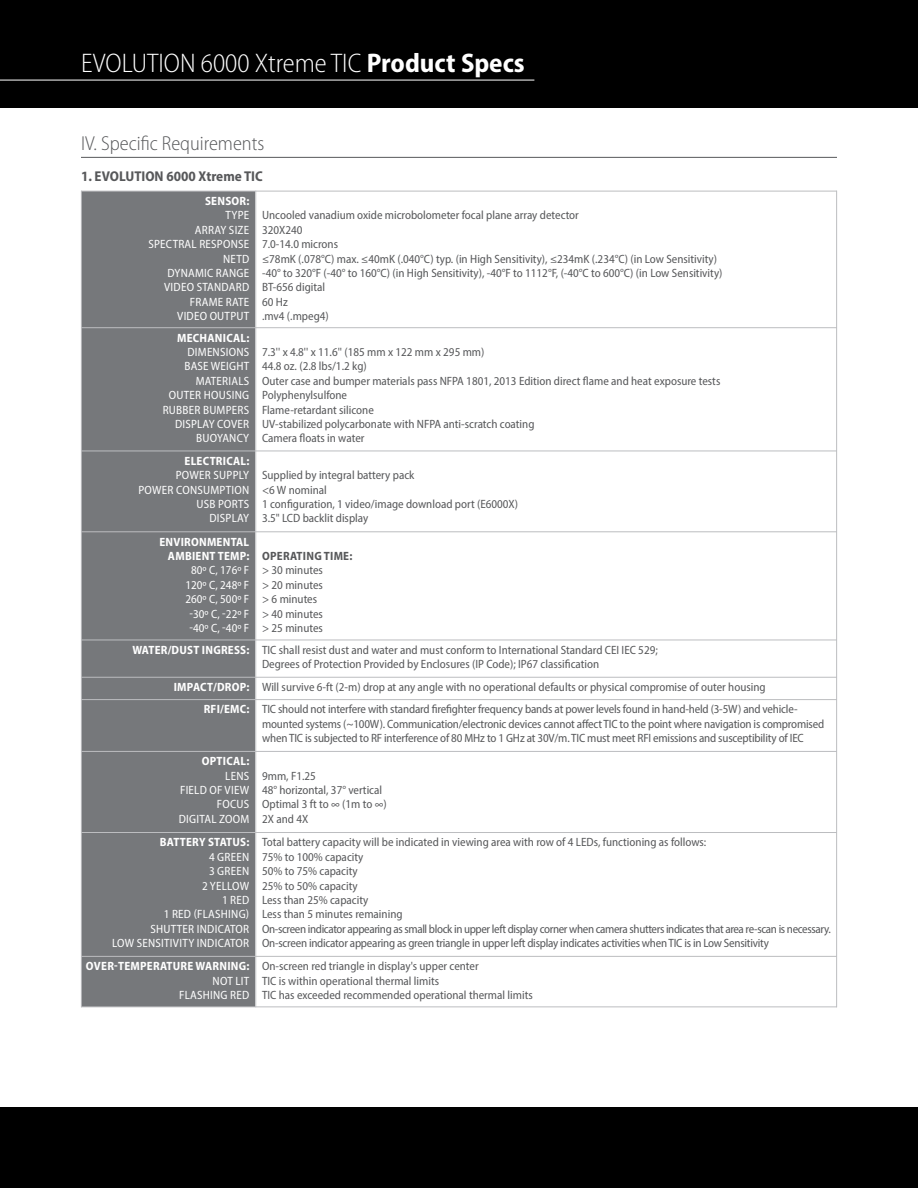
<style>
.page{position:relative;width:918px;height:1188px;background:#fff}
.page>*{position:absolute;margin:0;border:0;box-sizing:border-box;transform-origin:0 0}
.t1{font:300 semi-condensed 27px "Myriad Pro";color:#fff}
.t2{font:300 semi-condensed 20.25px "Myriad Pro";color:#57585a}
.t3{font:700 semi-condensed 14.25px "Myriad Pro";color:#57585a}
.t4{font:semi-condensed 12px/14.4px "Myriad Pro";color:#57585a}
.t5{font:semi-condensed 12px/14.4px "Myriad Pro";letter-spacing:-.02em;color:#57585a}
.t6{font:semi-condensed 12px/14.4px "Myriad Pro";letter-spacing:.02em;color:#fff;text-align:right}
.t7{font:700 semi-condensed 12px/14.4px "Myriad Pro";letter-spacing:.02em;color:#fff;text-align:right}
.t8{font:semi-condensed 12px/14.4px "Myriad Pro";color:#fff;text-align:center}
.t9{font:700 semi-condensed 12px "Myriad Pro";letter-spacing:.02em;color:#57585a}
.s1{font-weight:700}
.s2{font-weight:700;color:#fff}
</style>
<div class="page">
<div style="left:0;top:0;width:918px;height:108px;background:#000"></div>
<hr style="left:81px;top:157px;width:756px;height:1px;background:#57585a">
<div style="left:81px;top:191px;width:175px;height:137px;background:#76787b"></div>
<div style="left:81px;top:328px;width:175px;height:123px;background:#76787b"></div>
<div style="left:81px;top:451px;width:175px;height:81px;background:#76787b"></div>
<div style="left:81px;top:532px;width:175px;height:108px;background:#76787b"></div>
<div style="left:81px;top:640px;width:175px;height:37px;background:#76787b"></div>
<div style="left:81px;top:677px;width:175px;height:23px;background:#76787b"></div>
<div style="left:81px;top:700px;width:175px;height:51px;background:#76787b"></div>
<div style="left:81px;top:751px;width:175px;height:82px;background:#76787b"></div>
<div style="left:81px;top:833px;width:175px;height:123px;background:#76787b"></div>
<div style="left:81px;top:956px;width:175px;height:51px;background:#76787b"></div>
<hr style="left:81px;top:191px;width:1px;height:816px;background:#bcbdc0">
<hr style="left:255px;top:191px;width:1px;height:816px;background:#bcbdc0">
<hr style="left:836px;top:191px;width:1px;height:816px;background:#bcbdc0">
<hr style="left:81px;top:191px;width:756px;height:1px;background:#bcbdc0">
<hr style="left:81px;top:327px;width:756px;height:1px;background:#bcbdc0">
<hr style="left:81px;top:451px;width:756px;height:1px;background:#bcbdc0">
<hr style="left:81px;top:531px;width:756px;height:1px;background:#bcbdc0">
<hr style="left:81px;top:640px;width:756px;height:1px;background:#bcbdc0">
<hr style="left:81px;top:677px;width:756px;height:1px;background:#bcbdc0">
<hr style="left:81px;top:699px;width:756px;height:1px;background:#bcbdc0">
<hr style="left:81px;top:751px;width:756px;height:1px;background:#bcbdc0">
<hr style="left:81px;top:832px;width:756px;height:1px;background:#bcbdc0">
<hr style="left:81px;top:956px;width:756px;height:1px;background:#bcbdc0">
<hr style="left:81px;top:1006px;width:756px;height:1px;background:#bcbdc0">
<div style="left:0;top:1107px;width:918px;height:81px;background:#000"></div>
<hr style="left:0;top:80px;width:534px;height:1px;background:#fff">
<h1 class="t1" style="left:81px;top:47px;width:445px">EVOLUTION 6000 Xtreme TIC <span class="s1">Product Specs</span></h1>
<h2 class="t2" style="left:81px;top:131px;width:185px">IV. Specific Requirements</h2>
<p class="t3" style="left:81px;top:171px;width:183px">1. EVOLUTION 6000 Xtreme TIC</p>
<p class="t7" style="left:205px;top:195px;width:46px">SENSOR:</p>
<p class="t6" style="left:148px;top:209px;width:102px">TYPE<br>ARRAY SIZE<br>SPECTRAL RESPONSE<br>NETD<br>DYNAMIC RANGE<br>VIDEO STANDARD<br>FRAME RATE<br>VIDEO OUTPUT</p>
<p class="t4" style="left:262px;top:209px;width:462px">Uncooled vanadium oxide microbolometer focal plane array detector<br>320X240<br>7.0-14.0 microns<br>≤78mK (.078°C) max. ≤40mK (.040°C) typ. (in High Sensitivity), ≤234mK (.234°C) (in Low Sensitivity) -40° to 320°F (-40° to 160°C) (in High Sensitivity), -40°F to 1112°F, (-40°C to 600°C) (in Low Sensitivity)<br>BT-656 digital<br>60 Hz<br>.mv4 (.mpeg4)</p>
<p class="t7" style="left:177px;top:331px;width:74px">MECHANICAL:</p>
<p class="t6" style="left:163px;top:346px;width:88px">DIMENSIONS<br>BASE WEIGHT<br>MATERIALS<br>OUTER HOUSING<br>RUBBER BUMPERS<br>DISPLAY COVER<br>BUOYANCY</p>
<p class="t4" style="left:262px;top:346px;width:460px">7.3'' x 4.8'' x 11.6'' (185 mm x 122 mm x 295 mm)<br>44.8 oz. (2.8 lbs/1.2 kg)<br>Outer case and bumper materials pass NFPA 1801, 2013 Edition direct flame and heat exposure tests Polyphenylsulfone<br>Flame-retardant silicone<br>UV-stabilized polycarbonate with NFPA anti-scratch coating<br>Camera floats in water</p>
<p class="t7" style="left:185px;top:455px;width:66px">ELECTRICAL:</p>
<p class="t6" style="left:139px;top:469px;width:112px">POWER SUPPLY<br>POWER CONSUMPTION<br>USB PORTS<br>DISPLAY</p>
<p class="t4" style="left:262px;top:469px;width:258px">Supplied by integral battery pack<br>&lt;6 W nominal<br>1 configuration, 1 video/image download port (E6000X)<br>3.5" LCD backlit display</p>
<p class="t7" style="left:159px;top:535px;width:91px">ENVIRONMENTAL<br>AMBIENT TEMP:</p>
<p class="t8" style="left:186px;top:564px;width:65px">80º C, 176º F<br>120º C, 248º F<br>260º C, 500º F -30º C, -22º F -40º C, -40º F</p>
<p class="t9" style="left:262px;top:552px;width:92px">OPERATING TIME:</p>
<p class="t4" style="left:262px;top:564px;width:62px">&gt; 30 minutes &gt; 20 minutes &gt; 6 minutes &gt; 40 minutes &gt; 25 minutes</p>
<p class="t4" style="left:262px;top:644px;width:397px;text-indent:-130px"><span class="s2">WATER/DUST INGRESS:</span> TIC shall resist dust and water and must conform to International Standard CEI IEC 529;<br>Degrees of Protection Provided by Enclosures (IP Code); IP67 classification</p>
<p class="t4" style="left:204px;top:677px;width:595px;line-height:22.4px;text-indent:-30px"><span class="s2">IMPACT/DROP:</span> Will survive 6-ft (2-m) drop at any angle with no operational defaults or physical compromise of outer housing<br><span class="s2">RFI/EMC:</span> TIC should not interfere with standard firefighter frequency bands at power levels found in hand-held (3-5W) and vehicle-</p>
<p class="t4" style="left:262px;top:718px;width:564px">mounted systems (~100W). Communication/electronic devices cannot affect TIC to the point where navigation is compromised when TIC is subjected to RF interference of 80 MHz to 1 GHz at 30V/m. TIC must meet RFI emissions and susceptibility of IEC</p>
<p class="t7" style="left:202px;top:755px;width:49px">OPTICAL:</p>
<p class="t6" style="left:179px;top:770px;width:72px">LENS<br>FIELD OF VIEW<br>FOCUS<br>DIGITAL ZOOM</p>
<p class="t4" style="left:262px;top:770px;width:126px">9mm, F1.25<br>48° horizontal, 37° vertical<br>Optimal 3 ft to ∞ (1m to ∞)<br>2X and 4X</p>
<p class="t7" style="left:160px;top:836px;width:91px">BATTERY STATUS:</p>
<p class="t6" style="left:112px;top:851px;width:139px">4 GREEN<br>3 GREEN<br>2 YELLOW<br>1 RED<br>1 RED (FLASHING)<br>SHUTTER INDICATOR<br>LOW SENSITIVITY INDICATOR</p>
<p class="t5" style="left:262px;top:836px;width:570px">Total battery capacity will be indicated in viewing area with row of 4 LEDs, functioning as follows:<br>75% to 100% capacity<br>50% to 75% capacity<br>25% to 50% capacity<br>Less than 25% capacity<br>Less than 5 minutes remaining<br>On-screen indicator appearing as small block in upper left display corner when camera shutters indicates that area re-scan is necessary.<br>On-screen indicator appearing as green triangle in upper left display indicates activities when TIC is in Low Sensitivity</p>
<p class="t7" style="left:86px;top:960px;width:165px">OVER-TEMPERATURE WARNING:</p>
<p class="t6" style="left:179px;top:974px;width:72px">NOT LIT<br>FLASHING RED</p>
<p class="t4" style="left:262px;top:960px;width:272px">On-screen red triangle in display's upper center<br>TIC is within operational thermal limits<br>TIC has exceeded recommended operational thermal limits</p>
</div>
